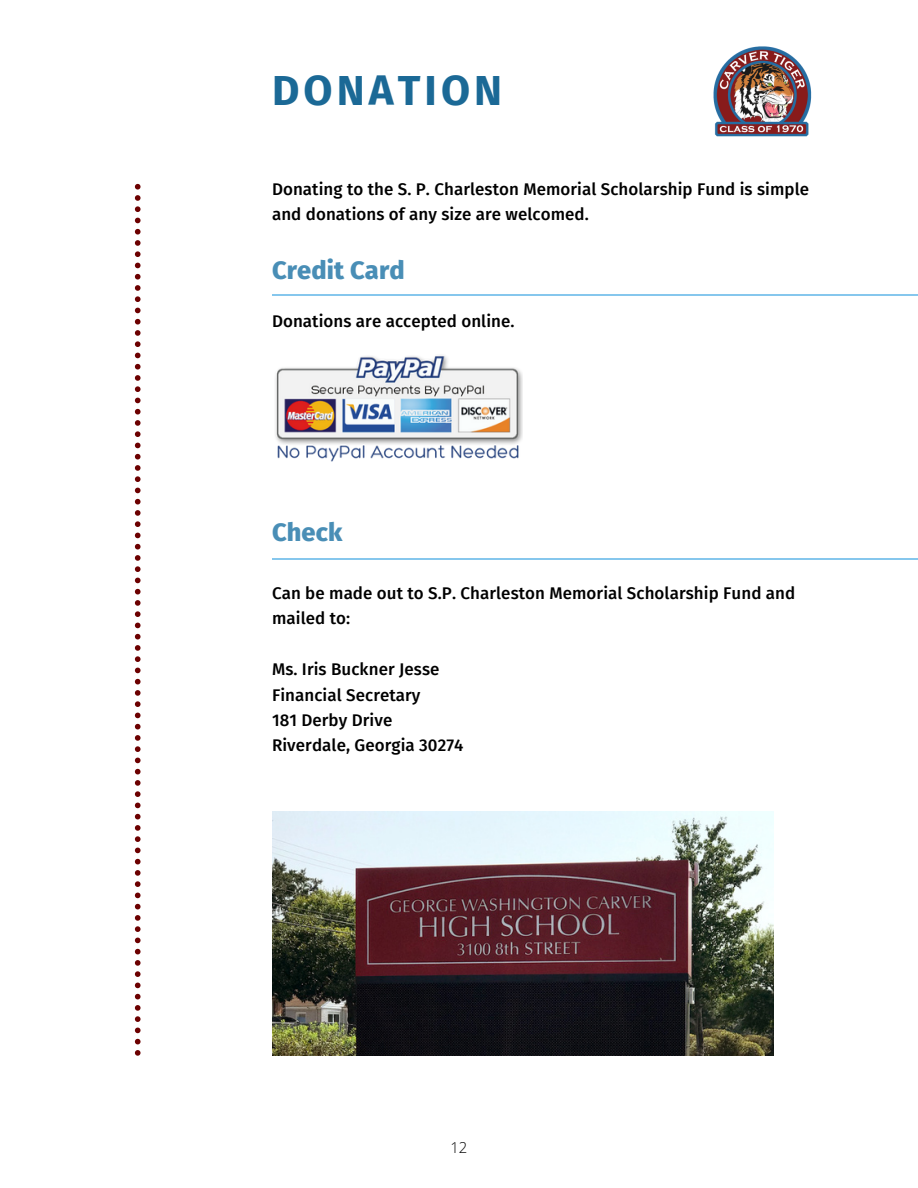
<style>
.page{position:relative;width:918px;height:1188px;background:#fff}
.page>*{position:absolute;margin:0;border:0;box-sizing:border-box;transform-origin:0 0}
.t1{font:700 42.15px "Fira Sans";letter-spacing:.095em;color:#1b6996}
.t2{font:800 25.35px "Fira Sans";letter-spacing:.005em;color:#498eb6}
.t3{font:500 16.95px/25.3px "Fira Sans";letter-spacing:.005em;color:#000}
.t4{font:300 15px "Open Sans";color:#000}
</style>
<div class="page">
<svg style="left:135px;top:184px;width:6px;height:872px"></svg>
<img style="left:713px;top:46px;width:99px;height:91px">
<hr style="left:272px;top:295px;width:646px;height:1px;background:#86c7ed">
<hr style="left:272px;top:558px;width:646px;height:1px;background:#86c7ed">
<img style="left:272px;top:811px;width:502px;height:244px">
<img style="left:275px;top:355px;width:248px;height:106px">
<p class="t1" style="left:272px;top:66px;width:232px">DONATION</p>
<p class="t3" style="left:272px;top:176px;width:539px">Donating to the S. P. Charleston Memorial Scholarship Fund is simple and donations of any size are welcomed.</p>
<p class="t2" style="left:272px;top:256px;width:134px">Credit Card</p>
<p class="t3" style="left:272px;top:308px;width:244px">Donations are accepted online.</p>
<p class="t2" style="left:272px;top:517px;width:72px">Check</p>
<p class="t3" style="left:272px;top:581px;width:525px">Can be made out to S.P. Charleston Memorial Scholarship Fund and mailed to:</p>
<p class="t3" style="left:272px;top:657px;width:169px">Ms. Iris Buckner Jesse</p>
<p class="t3" style="left:272px;top:682px;width:150px">Financial Secretary</p>
<p class="t3" style="left:272px;top:708px;width:122px">181 Derby Drive</p>
<p class="t3" style="left:272px;top:733px;width:193px">Riverdale, Georgia 30274</p>
<p class="t4" style="left:450px;top:1137px;width:19px">12</p>
</div>
